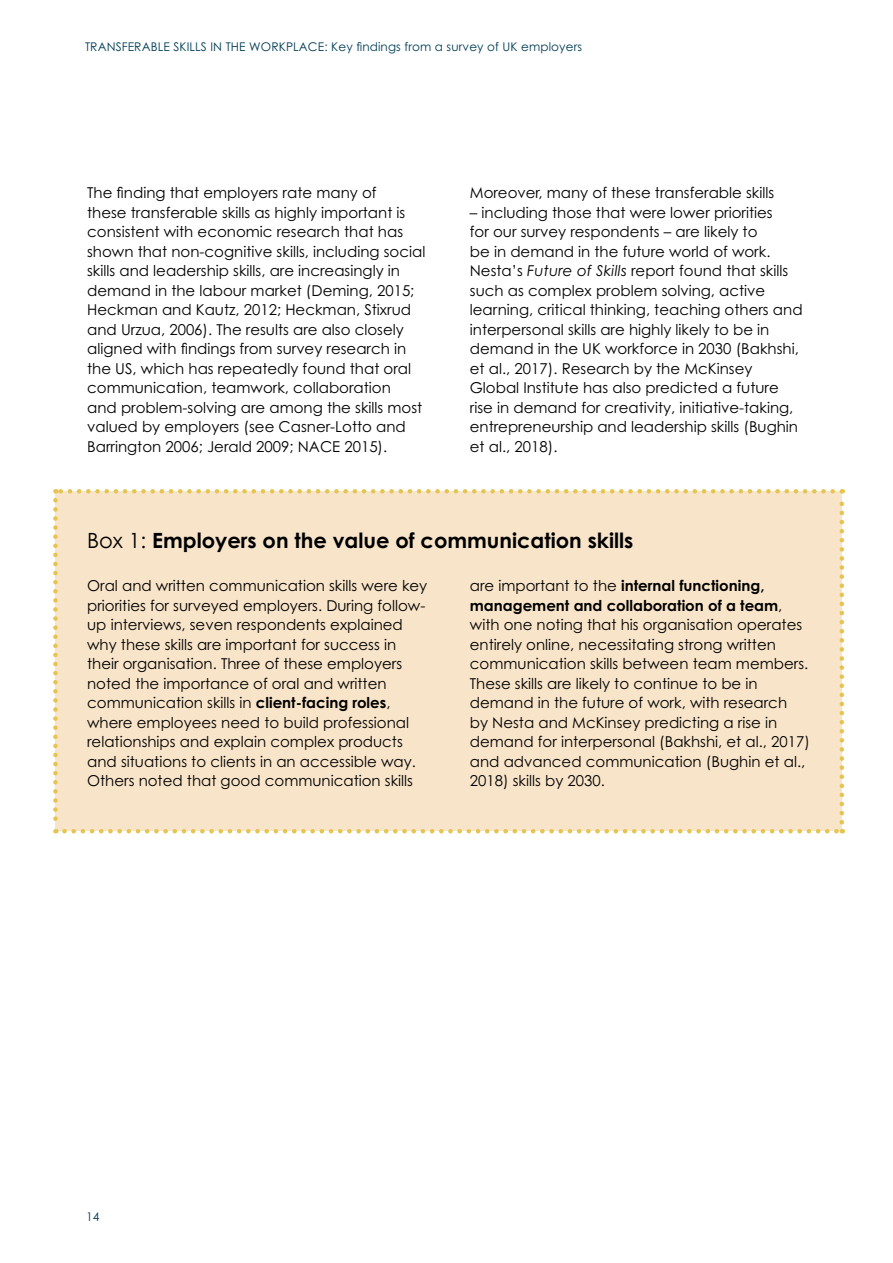
<style>
.page{position:relative;width:893px;height:1263px;background:#fff}
.page>*{position:absolute;margin:0;border:0;box-sizing:border-box;transform-origin:0 0}
.t1{font:700 21px "Century Gothic Pro";color:#000}
.t2{font:15px/19.5px "Century Gothic Pro";color:#000}
.t3{font:12px "Century Gothic Pro";letter-spacing:.01em;color:#003d55}
.s1{font-style:italic}
.s2{font-weight:400}
.s3{font-weight:700}
</style>
<div class="page">
<div style="left:55px;top:491px;width:787px;height:340px;background:#f8e4c9"></div>
<svg style="left:53px;top:500px;width:5px;height:333px"></svg>
<svg style="left:64px;top:829px;width:779px;height:4px"></svg>
<svg style="left:840px;top:489px;width:4px;height:333px"></svg>
<svg style="left:55px;top:489px;width:778px;height:4px"></svg>
<p class="t3" style="left:85px;top:40px;width:499px">TRANSFERABLE SKILLS IN THE WORKPLACE: Key findings from a survey of UK employers</p>
<p class="t2" style="left:87px;top:183px;width:340px">The finding that employers rate many of<br>these transferable skills as highly important is consistent with economic research that has shown that non-cognitive skills, including social skills and leadership skills, are increasingly in demand in the labour market (Deming, 2015; Heckman and Kautz, 2012; Heckman, Stixrud and Urzua, 2006). The results are also closely aligned with findings from survey research in the US, which has repeatedly found that oral communication, teamwork, collaboration<br>and problem-solving are among the skills most valued by employers (see Casner-Lotto and Barrington 2006; Jerald 2009; NACE 2015).</p>
<p class="t2" style="left:470px;top:183px;width:306px">Moreover, many of these transferable skills</p>
<p class="t2" style="left:470px;top:202px;width:334px">– including those that were lower priorities<br>for our survey respondents – are likely to<br>be in demand in the future world of work.<br>Nesta’s <span class="s1">Future of Skills</span> report found that skills such as complex problem solving, active learning, critical thinking, teaching others and interpersonal skills are highly likely to be in demand in the UK workforce in 2030 (Bakhshi, et al., 2017). Research by the McKinsey Global Institute has also predicted a future rise in demand for creativity, initiative-taking, entrepreneurship and leadership skills (Bughin et al., 2018).</p>
<h1 class="t1" style="left:87px;top:527px;width:548px"><span class="s2">Box 1:</span> Employers on the value of communication skills</h1>
<p class="t2" style="left:87px;top:576px;width:342px">Oral and written communication skills were key priorities for surveyed employers. During follow&shy;up interviews, seven respondents explained why these skills are important for success in their organisation. Three of these employers noted the importance of oral and written communication skills in <span class="s3">client-facing roles</span>, where employees need to build professional relationships and explain complex products and situations to clients in an accessible way.<br>Others noted that good communication skills</p>
<p class="t2" style="left:470px;top:576px;width:342px">are important to the <span class="s3">internal functioning, management and collaboration of a team</span>, with one noting that his organisation operates entirely online, necessitating strong written communication skills between team members.<br>These skills are likely to continue to be in demand in the future of work, with research<br>by Nesta and McKinsey predicting a rise in demand for interpersonal (Bakhshi, et al., 2017) and advanced communication (Bughin et al., 2018) skills by 2030.</p>
<p class="t3" style="left:86px;top:1209px;width:15px">14</p>
</div>
